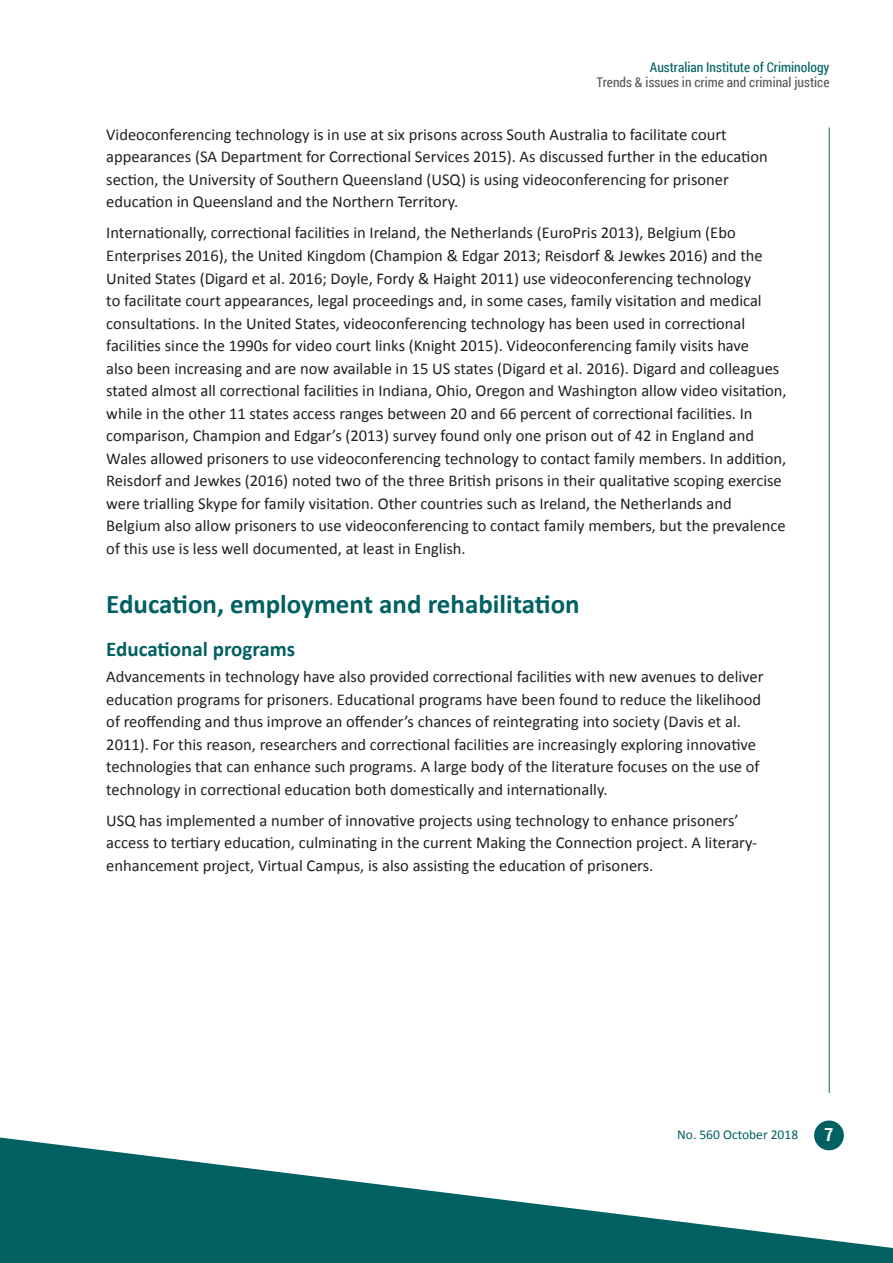
<style>
.page{position:relative;width:893px;height:1263px;background:#fff}
.page>*{position:absolute;margin:0;border:0;box-sizing:border-box;transform-origin:0 0}
.t1{font:700 27px "Calibri";color:#006062}
.t2{font:700 21px "Calibri";color:#006062}
.t3{font:700 18px "Roboto Condensed";color:#fff}
.t4{font:16.5px/22.5px "Calibri";color:#231f20}
.t5{font:13.5px "Roboto Condensed";color:#57585a}
.t6{font:13.5px "Roboto Condensed";color:#006062}
.t7{font:13.5px "Calibri";color:#006062}
</style>
<div class="page">
<hr style="left:829px;top:128px;width:1px;height:965px;background:#006062">
<div style="left:814px;top:1120px;width:30px;height:30px;background:#006062;border-radius:50%"></div>
<svg style="left:0;top:1137px;width:893px;height:126px;fill:#006062"></svg>
<p class="t6" style="left:650px;top:58px;width:181px">Australian Institute of Criminology</p>
<p class="t5" style="left:597px;top:73px;width:234px">Trends &amp; issues in crime and criminal justice</p>
<p class="t4" style="left:106px;top:123px;width:663px">Videoconferencing technology is in use at six prisons across South Australia to facilitate court appearances (SA Department for Correctional Services 2015). As discussed further in the education section, the University of Southern Queensland (USQ) is using videoconferencing for prisoner education in Queensland and the Northern Territory.</p>
<p class="t4" style="left:106px;top:222px;width:682px">Internationally, correctional facilities in Ireland, the Netherlands (EuroPris 2013), Belgium (Ebo Enterprises 2016), the United Kingdom (Champion &amp; Edgar 2013; Reisdorf &amp; Jewkes 2016) and the United States (Digard et al. 2016; Doyle, Fordy &amp; Haight 2011) use videoconferencing technology<br>to facilitate court appearances, legal proceedings and, in some cases, family visitation and medical consultations. In the United States, videoconferencing technology has been used in correctional facilities since the 1990s for video court links (Knight 2015). Videoconferencing family visits have<br>also been increasing and are now available in 15 US states (Digard et al. 2016). Digard and colleagues stated almost all correctional facilities in Indiana, Ohio, Oregon and Washington allow video visitation, while in the other 11 states access ranges between 20 and 66 percent of correctional facilities. In comparison, Champion and Edgar’s (2013) survey found only one prison out of 42 in England and Wales allowed prisoners to use videoconferencing technology to contact family members. In addition, Reisdorf and Jewkes (2016) noted two of the three British prisons in their qualitative scoping exercise were trialling Skype for family visitation. Other countries such as Ireland, the Netherlands and Belgium also allow prisoners to use videoconferencing to contact family members, but the prevalence of this use is less well documented, at least in English.</p>
<h1 class="t1" style="left:106px;top:587px;width:475px">Education, employment and rehabilitation</h1>
<p class="t2" style="left:106px;top:635px;width:190px">Educational programs</p>
<p class="t4" style="left:106px;top:666px;width:659px">Advancements in technology have also provided correctional facilities with new avenues to deliver education programs for prisoners. Educational programs have been found to reduce the likelihood of reoffending and thus improve an offender’s chances of reintegrating into society (Davis et al.<br>2011). For this reason, researchers and correctional facilities are increasingly exploring innovative technologies that can enhance such programs. A large body of the literature focuses on the use of technology in correctional education both domestically and internationally.</p>
<p class="t4" style="left:106px;top:809px;width:652px">USQ has implemented a number of innovative projects using technology to enhance prisoners’ access to tertiary education, culminating in the current Making the Connection project. A literary&shy;enhancement project, Virtual Campus, is also assisting the education of prisoners.</p>
<p class="t7" style="left:677px;top:1126px;width:122px">No. 560 October 2018</p>
<p class="t3" style="left:824px;top:1122px;width:10px">7</p>
</div>
